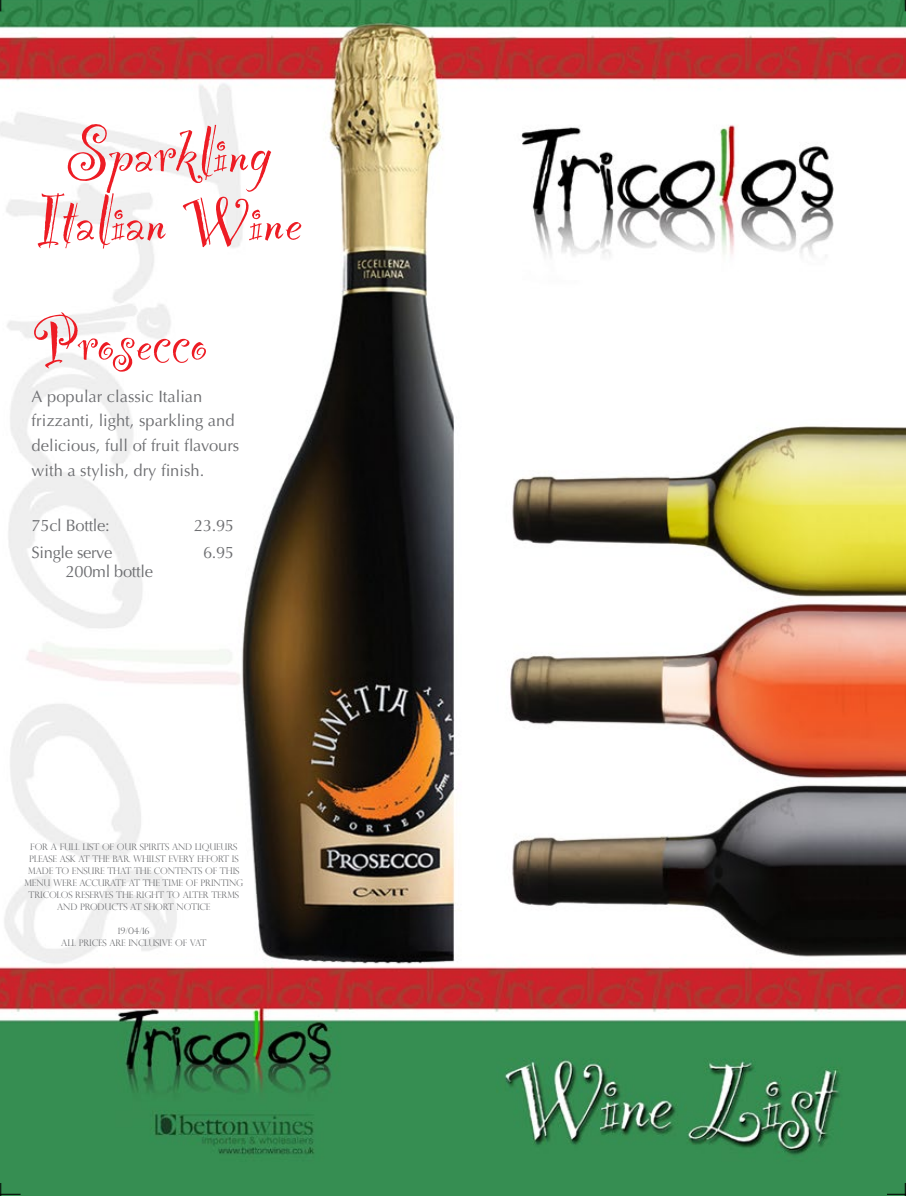
<style>
.page{position:relative;width:906px;height:1196px;background:#fff}
.page>*{position:absolute;margin:0;border:0;box-sizing:border-box;transform-origin:0 0}
.t1{font:78px/68.6px "Party Let Plain";color:#ed1c24;text-align:center}
.t2{font:72px "Party Let Plain";color:#ed1c24}
.t3{font:16.5px/24.6px "Optima";color:#6d6e71}
.t4{font:16.5px "Optima";letter-spacing:-.02em;color:#6d6e71}
.t5{font:300 9px/12px "Perpetua Titling";letter-spacing:-.02em;color:#6d6e71;text-align:center}
</style>
<div class="page">
<img style="left:0;top:0;width:905px;height:1195px">
<svg style="left:0;top:0;width:21px;height:11px"></svg>
<svg style="left:886px;top:0;width:19px;height:11px"></svg>
<svg style="left:0;top:1182px;width:21px;height:13px"></svg>
<svg style="left:886px;top:1182px;width:19px;height:13px"></svg>
<h1 class="t1" style="left:35px;top:109px;width:269px">Sparkling<br>Italian Wine</h1>
<h2 class="t2" style="left:32px;top:292px;width:177px">Prosecco</h2>
<h3 class="t3" style="left:32px;top:384px;width:209px">A popular classic Italian frizzanti, light, sparkling and delicious, full of fruit flavours with a stylish, dry finish.</h3>
<h3 class="t4" style="left:32px;top:515px;width:79px">75cl Bottle:</h3>
<h3 class="t3" style="left:194px;top:513px;width:41px">23.95</h3>
<h3 class="t4" style="left:32px;top:543px;width:82px">Single serve</h3>
<h3 class="t3" style="left:203px;top:540px;width:33px">6.95</h3>
<h3 class="t4" style="left:66px;top:562px;width:89px">200ml bottle</h3>
<p class="t5" style="left:24px;top:840px;width:220px">FOR A FULL LIST OF OUR SPIRITS AND LIQUEURS PLEASE ASK AT THE BAR. WHILST EVERY EFFORT IS MADE TO ENSURE THAT THE CONTENTS OF THIS MENU WERE ACCURATE AT THE TIME OF PRINTING TRICOLOS RESERVES THE RIGHT TO ALTER TERMS AND PRODUCTS AT SHORT NOTICE</p>
<p class="t5" style="left:61px;top:924px;width:146px">19/04/16<br>ALL PRICES ARE INCLUSIVE OF VAT</p>
</div>
